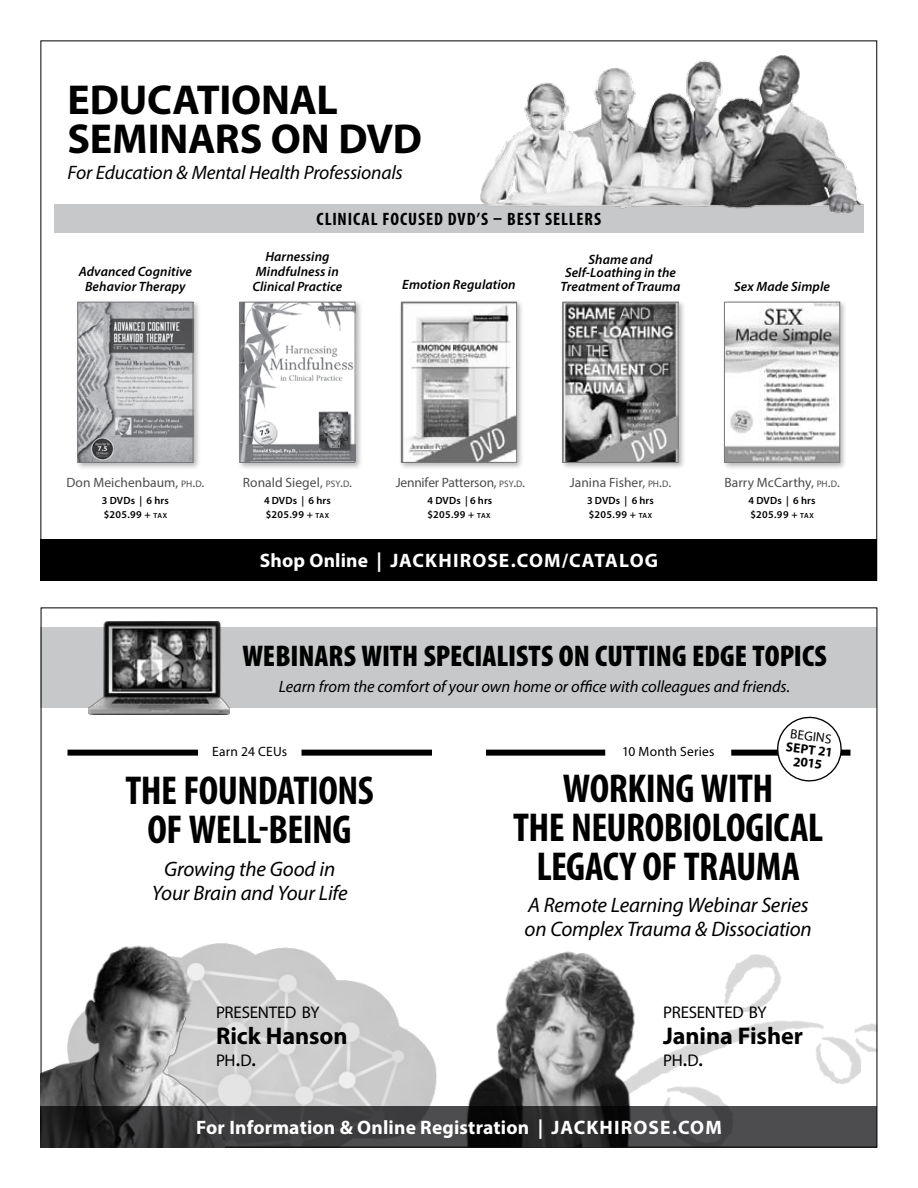
<style>
.page{position:relative;width:918px;height:1188px;background:#fff}
.page>*{position:absolute;margin:0;border:0;box-sizing:border-box;transform-origin:0 0}
.t1{font:700 42px/39px "Myriad Pro";letter-spacing:-.005em;color:#000}
.t2{font:700 condensed 40.5px/39px "Myriad Pro";letter-spacing:-.015em;color:#000;text-align:center}
.t3{font:900 condensed 30px "Myriad Pro";color:#000}
.t4{font:700 24.15px "Myriad Pro";letter-spacing:-.005em;color:#000}
.t5{font:italic 21px/24px "Myriad Pro";letter-spacing:-.01em;color:#000;text-align:center}
.t6{font:700 19.5px "Myriad Pro";letter-spacing:.01em;color:#fff}
.t7{font:italic 19.5px "Myriad Pro";letter-spacing:-.01em;color:#000}
.t8{font:700 condensed 18px "Myriad Pro";letter-spacing:.05em;color:#000}
.t9{font:16.95px "Myriad Pro";letter-spacing:-.02em;color:#000}
.t10{font:italic 16.5px "Myriad Pro";letter-spacing:-.005em;color:#000}
.t11{font:italic 600 13.5px/15px "Myriad Pro";letter-spacing:.01em;color:#000;text-align:center}
.t12{font:13.5px "Myriad Pro";color:#4d4d4f}
.t13{font:13.5px "Myriad Pro";letter-spacing:.015em;color:#000}
.t14{font:700 13.35px/13.4px "Myriad Pro";color:#000;text-align:center}
.t15{font:13.35px "Myriad Pro";color:#000}
.t16{font:600 10.5px/13.5px "Myriad Pro";letter-spacing:.02em;color:#000}
.s1{font-size:9.45px}
.s2{font-style:inherit}
.s3{font-size:7.35px}
.s4{font-size:24.15px}
</style>
<div class="page">
<div style="left:41px;top:539px;width:836px;height:41px;background:#000"></div>
<div style="left:40px;top:627px;width:837px;height:81px;background:#c6c8ca"></div>
<img style="left:668px;top:925px;width:210px;height:223px">
<img style="left:224px;top:943px;width:212px;height:163px">
<div style="left:731px;top:750px;width:119px;height:6px;background:#000"></div>
<div style="left:486px;top:750px;width:119px;height:6px;background:#000"></div>
<div style="left:302px;top:750px;width:130px;height:6px;background:#000"></div>
<div style="left:68px;top:750px;width:130px;height:6px;background:#000"></div>
<img style="left:88px;top:621px;width:142px;height:94px">
<svg style="left:774px;top:716px;width:70px;height:66px"></svg>
<img style="left:40px;top:938px;width:184px;height:209px">
<img style="left:468px;top:951px;width:200px;height:155px">
<svg style="left:41px;top:1106px;width:836px;height:42px;background:#363637"></svg>
<div style="left:54px;top:204px;width:810px;height:29px;background:#c6c8ca"></div>
<img style="left:466px;top:40px;width:403px;height:174px">
<div style="left:75px;top:299px;width:132px;height:177px;background:#000;opacity:.3"></div>
<img style="left:80px;top:304px;width:111px;height:157px">
<div style="left:78px;top:302px;width:115px;height:161px;border:1px solid #77787b"></div>
<div style="left:722px;top:299px;width:132px;height:177px;background:#000;opacity:.3"></div>
<img style="left:726px;top:304px;width:112px;height:157px">
<div style="left:724px;top:302px;width:116px;height:161px;border:1px solid #77787b"></div>
<div style="left:560px;top:299px;width:132px;height:177px;background:#000;opacity:.3"></div>
<img style="left:565px;top:304px;width:111px;height:157px">
<div style="left:563px;top:302px;width:115px;height:161px;border:1px solid #77787b"></div>
<div style="left:399px;top:299px;width:131px;height:177px;background:#000;opacity:.3"></div>
<img style="left:403px;top:304px;width:112px;height:157px">
<div style="left:401px;top:302px;width:116px;height:161px;border:1px solid #77787b"></div>
<div style="left:237px;top:299px;width:132px;height:177px;background:#000;opacity:.3"></div>
<img style="left:242px;top:304px;width:111px;height:157px">
<div style="left:240px;top:302px;width:115px;height:161px;border:1px solid #77787b"></div>
<h1 class="t1" style="left:67px;top:79px;width:356px">EDUCATIONAL<br>SEMINARS ON DVD</h1>
<h3 class="t7" style="left:67px;top:160px;width:337px">For Education &amp; Mental Health Professionals</h3>
<h3 class="t8" style="left:317px;top:208px;width:286px">CLINICAL FOCUSED DVD’S – BEST SELLERS</h3>
<p class="t11" style="left:79px;top:263px;width:115px">Advanced Cognitive<br>Behavior Therapy</p>
<p class="t11" style="left:252px;top:248px;width:92px">Harnessing<br>Mindfulness in<br>Clinical Practice</p>
<p class="t11" style="left:402px;top:277px;width:115px">Emotion Regulation</p>
<p class="t11" style="left:561px;top:252px;width:121px;line-height:13.5px">Shame and<br>Self-Loathing in the<br>Treatment of Trauma</p>
<p class="t11" style="left:734px;top:278px;width:97px">Sex Made Simple</p>
<p class="t12" style="left:66px;top:474px;width:139px">Don Meichenbaum, <span class="s1">PH</span><span class="s2">.</span><span class="s1">D</span><span class="s2">.</span></p>
<p class="t16" style="left:102px;top:494px;width:68px">3 DVDs | 6 hrs $205.99 + <span class="s3">TAX</span></p>
<p class="t12" style="left:243px;top:474px;width:111px">Ronald Siegel, <span class="s1">PSY</span><span class="s2">.</span><span class="s1">D</span><span class="s2">.</span></p>
<p class="t16" style="left:264px;top:494px;width:68px">4 DVDs | 6 hrs $205.99 + <span class="s3">TAX</span></p>
<p class="t12" style="left:396px;top:474px;width:131px">Jennifer Patterson, <span class="s1">PSY</span><span class="s2">.</span><span class="s1">D</span><span class="s2">.</span></p>
<p class="t16" style="left:427px;top:494px;width:66px">4 DVDs | 6 hrs $205.99 + <span class="s3">TAX</span></p>
<p class="t12" style="left:570px;top:474px;width:103px">Janina Fisher, <span class="s1">PH</span><span class="s2">.</span><span class="s1">D</span><span class="s2">.</span></p>
<p class="t16" style="left:587px;top:494px;width:68px">3 DVDs | 6 hrs $205.99 + <span class="s3">TAX</span></p>
<h3 class="t6" style="left:260px;top:548px;width:192px">Shop Online | jac khiro</h3>
<h3 class="t6" style="left:487px;top:548px;width:45px">se.com</h3>
<h3 class="t6" style="left:562px;top:548px;width:71px">/c atalog</h3>
<p class="t12" style="left:724px;top:474px;width:117px">Barry McCarthy, <span class="s1">PH</span><span class="s2">.</span><span class="s1">D</span><span class="s2">.</span></p>
<p class="t16" style="left:749px;top:494px;width:68px">4 DVDs | 6 hrs $205.99 + <span class="s3">TAX</span></p>
<h3 class="t3" style="left:242px;top:639px;width:586px">WEBINARS WITH SPECIALISTS ON CUTTING EDGE TOPICS</h3>
<p class="t10" style="left:279px;top:676px;width:513px">Learn from the comfort of your own home or office with colleagues and friends.</p>
<p class="t15" style="left:791px;top:726px;width:9px;rotate:7deg">begins</p>
<p class="t14" style="left:787px;top:740px;width:49px;rotate:7deg">Sept 21<br>2015</p>
<p class="t13" style="left:212px;top:743px;width:76px">Earn 24 CEUs</p>
<p class="t13" style="left:622px;top:743px;width:94px">10 Month Series</p>
<h2 class="t2" style="left:513px;top:768px;width:312px">WORKING WITH<br>THE NEUROBIOLOGICAL<br>LEGACY OF TRAUMA</h2>
<h2 class="t2" style="left:126px;top:770px;width:250px">THE FOUNDATIONS<br>OF WELL-BEING</h2>
<h3 class="t5" style="left:152px;top:856px;width:197px">Growing the Good in<br>Your Brain and Your Life</h3>
<h3 class="t5" style="left:525px;top:893px;width:289px;text-align:left">A Remote Learning Webinar Series on Complex Trauma &amp; Dissociation</h3>
<p class="t9" style="left:216px;top:1002px;width:105px">PRESENTED BY</p>
<h3 class="t4" style="left:216px;top:1020px;width:133px">Rick Hanson</h3>
<p class="t9" style="left:216px;top:1050px;width:42px">PH<span class="s4">.</span>D<span class="s4">.</span></p>
<p class="t9" style="left:663px;top:1002px;width:105px">PRESENTED BY</p>
<h3 class="t4" style="left:663px;top:1020px;width:141px">Janina Fisher</h3>
<p class="t9" style="left:663px;top:1050px;width:42px">PH<span class="s4">.</span>D<span class="s4">.</span></p>
<h3 class="t6" style="left:196px;top:1115px;width:417px">For Information &amp; Online Registration | jac khiro</h3>
<h3 class="t6" style="left:649px;top:1115px;width:45px">se.com</h3>
</div>
